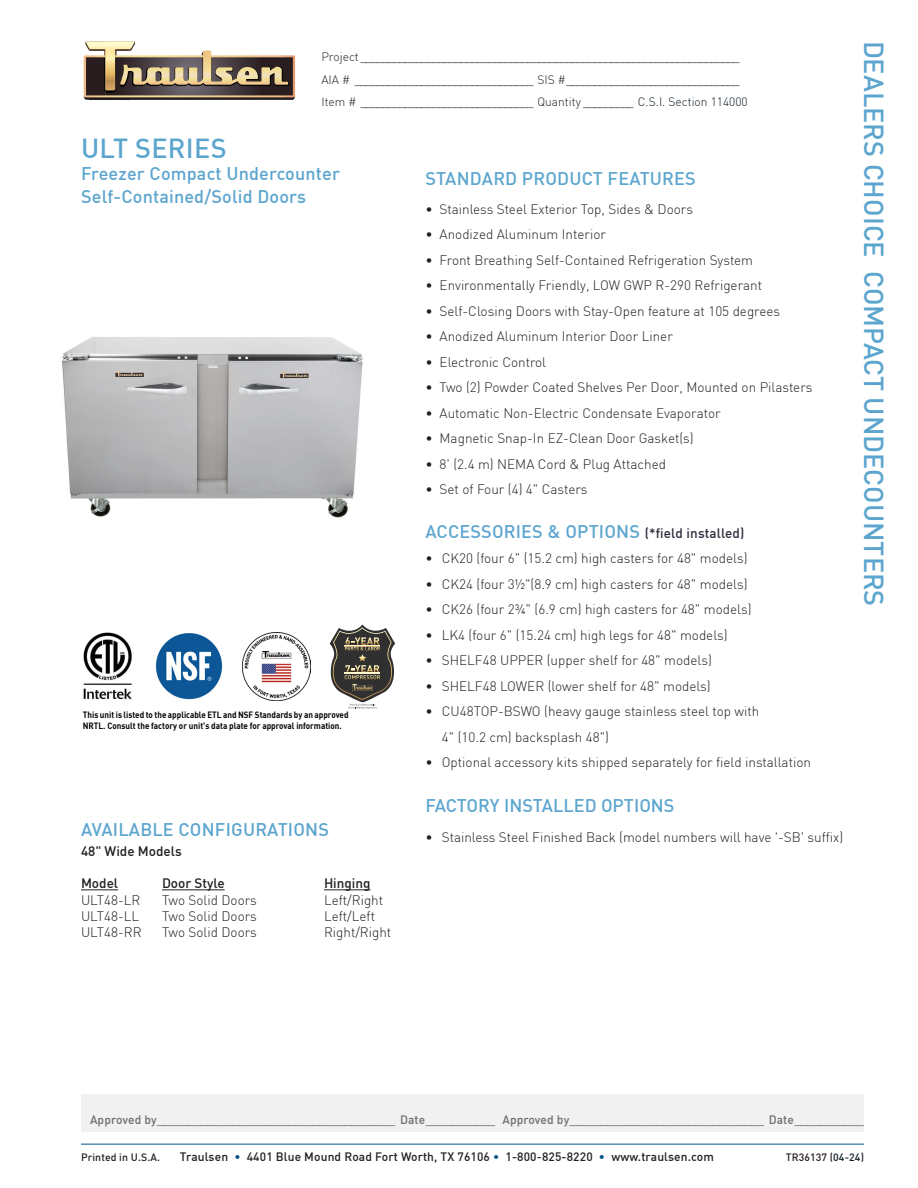
<style>
.page{position:relative;width:918px;height:1188px;background:#fff}
.page>*{position:absolute;margin:0;border:0;box-sizing:border-box;transform-origin:0 0}
.t1{font:500 27px "DIN";color:#5ca5cf}
.t2{font:500 18px/22.5px "DIN";letter-spacing:.01em;color:#5ca5cf}
.t3{font:300 13.5px/25.5px "DIN";color:#231f20}
.t4{font:500 13.5px "DIN";color:#231f20}
.t5{font:300 12px/22.5px "DIN";color:#231f20}
.t6{font:500 12px "DIN";letter-spacing:.01em;color:#6e6e6f}
.t7{font:500 12px "DIN";letter-spacing:.01em;color:#231f20}
.t8{font:500 10.5px "DIN";letter-spacing:.01em;color:#231f20}
.t9{font:500 10.5px "DIN";letter-spacing:.01em;color:#251b22}
.t10{font:700 9px/10.8px "DIN";color:#040503;scale:.9 1}
.s1{color:#0f1c25}
.s2{font-size:13.5px;color:#312b3c}
.s3{color:#015486}
.s4{color:#0a1b23}
</style>
<div class="page">
<div style="left:81px;top:1094px;width:783px;height:38px;background:#f1f1f1"></div>
<hr style="left:81px;top:1144px;width:783px;height:1px;background:#015486">
<svg style="left:84px;top:41px;width:211px;height:59px"></svg>
<hr style="left:81px;top:889px;width:37px;height:1px;background:#231f20">
<hr style="left:162px;top:889px;width:63px;height:1px;background:#231f20">
<hr style="left:324px;top:889px;width:47px;height:1px;background:#231f20">
<img style="left:62px;top:337px;width:301px;height:181px">
<svg style="left:330px;top:624px;width:65px;height:85px"></svg>
<img style="left:243px;top:632px;width:68px;height:68px">
<img style="left:83px;top:632px;width:49px;height:67px">
<img style="left:155px;top:633px;width:68px;height:67px">
<p class="t5" style="left:321px;top:47px;width:428px">Project ____________________________________________________________________<br>AIA # ________________________________ SIS #_______________________________<br>Item # _______________________________ Quantity _________ <span class="s1">C.S.I. Section 114000</span></p>
<h1 class="t1" style="left:81px;top:135px;width:147px">ULT SERIES</h1>
<h2 class="t2" style="left:81px;top:163px;width:260px">Freezer Compact Undercounter<br>Self-Contained/Solid Doors</h2>
<p class="t10" style="left:83px;top:710px;width:297px">This unit is listed to the applicable ETL and NSF Standards by an approved<br>NRTL. Consult the factory or unit's data plate for approval information.</p>
<h2 class="t2" style="left:81px;top:819px;width:250px">AVAILABLE CONFIGURATIONS</h2>
<p class="t4" style="left:81px;top:845px;width:102px">48" Wide Models</p>
<p class="t4" style="left:81px;top:877px;width:39px">Model</p>
<p class="t4" style="left:162px;top:877px;width:64px">Door Style</p>
<p class="t4" style="left:324px;top:877px;width:48px">Hinging</p>
<p class="t3" style="left:81px;top:888px;width:61px">ULT48-LR</p>
<p class="t3" style="left:162px;top:888px;width:96px">Two Solid Doors</p>
<p class="t3" style="left:324px;top:888px;width:61px">Left/Right</p>
<p class="t3" style="left:81px;top:904px;width:60px">ULT48-LL</p>
<p class="t3" style="left:162px;top:904px;width:96px">Two Solid Doors</p>
<p class="t3" style="left:324px;top:904px;width:53px">Left/Left</p>
<p class="t3" style="left:81px;top:920px;width:62px">ULT48-RR</p>
<p class="t3" style="left:162px;top:920px;width:96px">Two Solid Doors</p>
<p class="t3" style="left:324px;top:920px;width:69px">Right/Right</p>
<h2 class="t2" style="left:425px;top:168px;width:272px">STANDARD PRODUCT FEATURES</h2>
<p class="t3" style="left:425px;top:197px;width:269px">• Stainless Steel Exterior Top, Sides &amp; Doors</p>
<p class="t3" style="left:425px;top:223px;width:182px">• Anodized Aluminum Interior</p>
<p class="t3" style="left:425px;top:248px;width:329px">• Front Breathing Self-Contained Refrigeration System</p>
<p class="t3" style="left:425px;top:274px;width:338px">• Environmentally Friendly, LOW GWP R-290 Refrigerant</p>
<p class="t3" style="left:425px;top:299px;width:356px">• Self-Closing Doors with Stay-Open feature at 105 degrees</p>
<p class="t3" style="left:425px;top:325px;width:249px">• Anodized Aluminum Interior Door Liner</p>
<p class="t3" style="left:425px;top:350px;width:122px">• Electronic Control</p>
<p class="t3" style="left:425px;top:376px;width:389px">• Two (2) Powder Coated Shelves Per Door, Mounted on Pilasters</p>
<p class="t3" style="left:425px;top:401px;width:297px">• Automatic Non-Electric Condensate Evaporator</p>
<p class="t3" style="left:425px;top:427px;width:270px">• Magnetic Snap-In EZ-Clean Door Gasket(s)</p>
<p class="t3" style="left:425px;top:452px;width:242px">• 8' (2.4 m) NEMA Cord &amp; Plug Attached</p>
<p class="t3" style="left:425px;top:478px;width:164px">• Set of Four (4) 4" Casters</p>
<h2 class="t2" style="left:425px;top:521px;width:321px">ACCESSORIES &amp; OPTIONS <span class="s2">(*field installed)</span></h2>
<p class="t3" style="left:425px;top:547px;width:324px">• CK20 (four 6" (15.2 cm) high casters for 48" models)</p>
<p class="t3" style="left:425px;top:572px;width:324px">• CK24 (four 3½"(8.9 cm) high casters for 48" models)</p>
<p class="t3" style="left:425px;top:598px;width:328px">• CK26 (four 2¾" (6.9 cm) high casters for 48" models)</p>
<p class="t3" style="left:425px;top:623px;width:304px">• LK4 (four 6" (15.24 cm) high legs for 48" models)</p>
<p class="t3" style="left:425px;top:649px;width:288px">• SHELF48 UPPER (upper shelf for 48" models)</p>
<p class="t3" style="left:425px;top:674px;width:287px">• SHELF48 LOWER (lower shelf for 48" models)</p>
<p class="t3" style="left:442px;top:700px;width:319px;text-indent:-16px">• CU48TOP-BSWO (heavy gauge stainless steel top with<br>4" (10.2 cm) backsplash 48")</p>
<p class="t3" style="left:425px;top:751px;width:387px">• Optional accessory kits shipped separately for field installation</p>
<h2 class="t2" style="left:425px;top:795px;width:251px">FACTORY INSTALLED OPTIONS</h2>
<p class="t3" style="left:425px;top:825px;width:419px">• Stainless Steel Finished Back (model numbers will have '-SB' suffix)</p>
<h1 class="t1" style="left:886px;top:40px;width:567px;rotate:90deg">DEALERS CHOICE COMPACT UNDECOUNTERS</h1>
<p class="t6" style="left:90px;top:1114px;width:776px">Approved by______________________________________ Date___________ Approved by_______________________________ Date___________</p>
<p class="t8" style="left:81px;top:1152px;width:81px">Printed in U.S.A.</p>
<p class="t7" style="left:180px;top:1151px;width:536px">Traulsen <span class="s3">•</span> 4401 Blue Mound Road Fort Worth, TX 76106 <span class="s3">•</span> 1-800-825-8220 <span class="s3">•</span> www.traulsen.com</p>
<p class="t9" style="left:786px;top:1152px;width:80px">TR36137 (<span class="s4">04-24</span>)</p>
</div>
